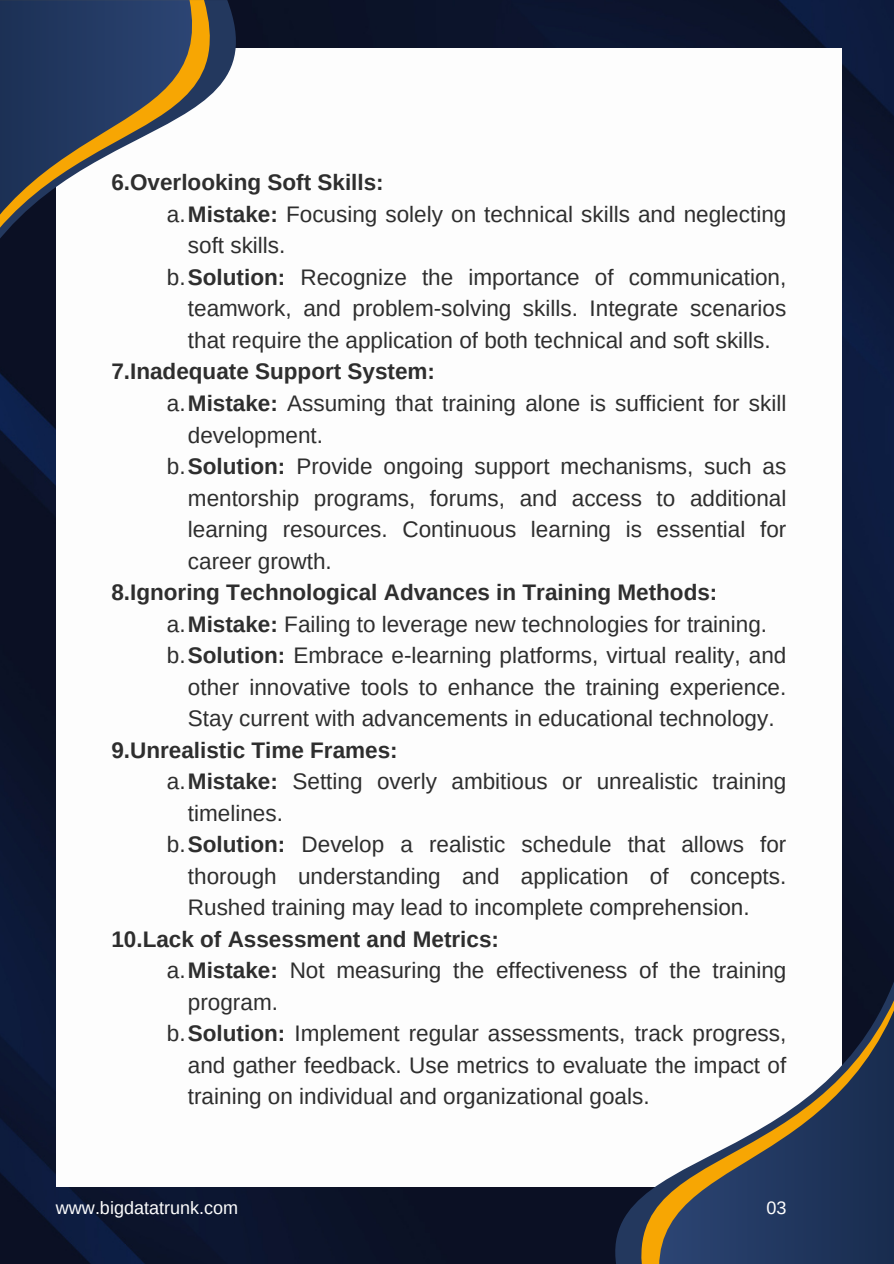
<style>
.page{position:relative;width:894px;height:1264px;background:#fff}
.page>*{position:absolute;margin:0;border:0;box-sizing:border-box;transform-origin:0 0}
.t1{font:22.5px "Arimo";color:#2e2e2e}
.t2{font:700 22.5px "Arimo";color:#2e2e2e}
.t3{font:18px "Arimo";color:#fdfdfd}
.t4{font:18px "Arimo";color:#fff}
.s1{font-weight:700}
</style>
<div class="page">
<img style="left:0;top:0;width:893px;height:1263px">
<div style="left:56px;top:48px;width:785px;height:1138px;background:#fdfdfd"></div>
<div style="left:251px;top:0;width:38px;height:48px;background:#0b1225"></div>
<svg style="left:219px;top:0;width:32px;height:87px"></svg>
<svg style="left:0;top:0;width:219px;height:363px"></svg>
<div style="left:561px;top:1186px;width:39px;height:77px;background:#0b1024"></div>
<svg style="left:600px;top:1186px;width:31px;height:77px;background:#141d36"></svg>
<svg style="left:631px;top:929px;width:262px;height:334px"></svg>
<p class="t2" style="left:111px;top:170px;width:274px">6.Overlooking Soft Skills:</p>
<p class="t1" style="left:167px;top:201px;width:620px">a.<span class="s1">Mistake:</span> Focusing solely on technical skills and neglecting</p>
<p class="t1" style="left:188px;top:233px;width:99px">soft skills.</p>
<p class="t1" style="left:167px;top:264px;width:620px">b.<span class="s1">Solution:</span> Recognize the importance of communication,</p>
<p class="t1" style="left:188px;top:296px;width:600px">teamwork, and problem-solving skills. Integrate scenarios</p>
<p class="t1" style="left:188px;top:327px;width:584px">that require the application of both technical and soft skills.</p>
<p class="t2" style="left:111px;top:359px;width:325px">7.Inadequate Support System:</p>
<p class="t1" style="left:167px;top:390px;width:621px">a.<span class="s1">Mistake:</span> Assuming that training alone is sufficient for skill</p>
<p class="t1" style="left:188px;top:422px;width:137px">development.</p>
<p class="t1" style="left:167px;top:453px;width:621px">b.<span class="s1">Solution:</span> Provide ongoing support mechanisms, such as</p>
<p class="t1" style="left:188px;top:485px;width:599px">mentorship programs, forums, and access to additional</p>
<p class="t1" style="left:188px;top:516px;width:599px">learning resources. Continuous learning is essential for</p>
<p class="t1" style="left:188px;top:548px;width:145px">career growth.</p>
<p class="t2" style="left:111px;top:579px;width:607px">8.Ignoring Technological Advances in Training Methods:</p>
<p class="t1" style="left:167px;top:611px;width:601px">a.<span class="s1">Mistake:</span> Failing to leverage new technologies for training.</p>
<p class="t1" style="left:167px;top:642px;width:621px">b.<span class="s1">Solution:</span> Embrace e-learning platforms, virtual reality, and</p>
<p class="t1" style="left:188px;top:674px;width:599px">other innovative tools to enhance the training experience.</p>
<p class="t1" style="left:188px;top:705px;width:588px">Stay current with advancements in educational technology.</p>
<p class="t2" style="left:111px;top:737px;width:288px">9.Unrealistic Time Frames:</p>
<p class="t1" style="left:167px;top:768px;width:620px">a.<span class="s1">Mistake:</span> Setting overly ambitious or unrealistic training</p>
<p class="t1" style="left:188px;top:800px;width:96px">timelines.</p>
<p class="t1" style="left:167px;top:831px;width:621px">b.<span class="s1">Solution:</span> Develop a realistic schedule that allows for</p>
<p class="t1" style="left:188px;top:863px;width:599px">thorough understanding and application of concepts.</p>
<p class="t1" style="left:188px;top:894px;width:563px">Rushed training may lead to incomplete comprehension.</p>
<p class="t2" style="left:111px;top:926px;width:389px">10.Lack of Assessment and Metrics:</p>
<p class="t1" style="left:167px;top:957px;width:620px">a.<span class="s1">Mistake:</span> Not measuring the effectiveness of the training</p>
<p class="t1" style="left:188px;top:989px;width:91px">program.</p>
<p class="t1" style="left:167px;top:1020px;width:620px">b.<span class="s1">Solution:</span> Implement regular assessments, track progress,</p>
<p class="t1" style="left:188px;top:1052px;width:599px">and gather feedback. Use metrics to evaluate the impact of</p>
<p class="t1" style="left:188px;top:1083px;width:463px">training on individual and organizational goals.</p>
<p class="t3" style="left:56px;top:1197px;width:183px">www.bigdatatrunk.com</p>
<p class="t4" style="left:766px;top:1197px;width:22px">03</p>
</div>
